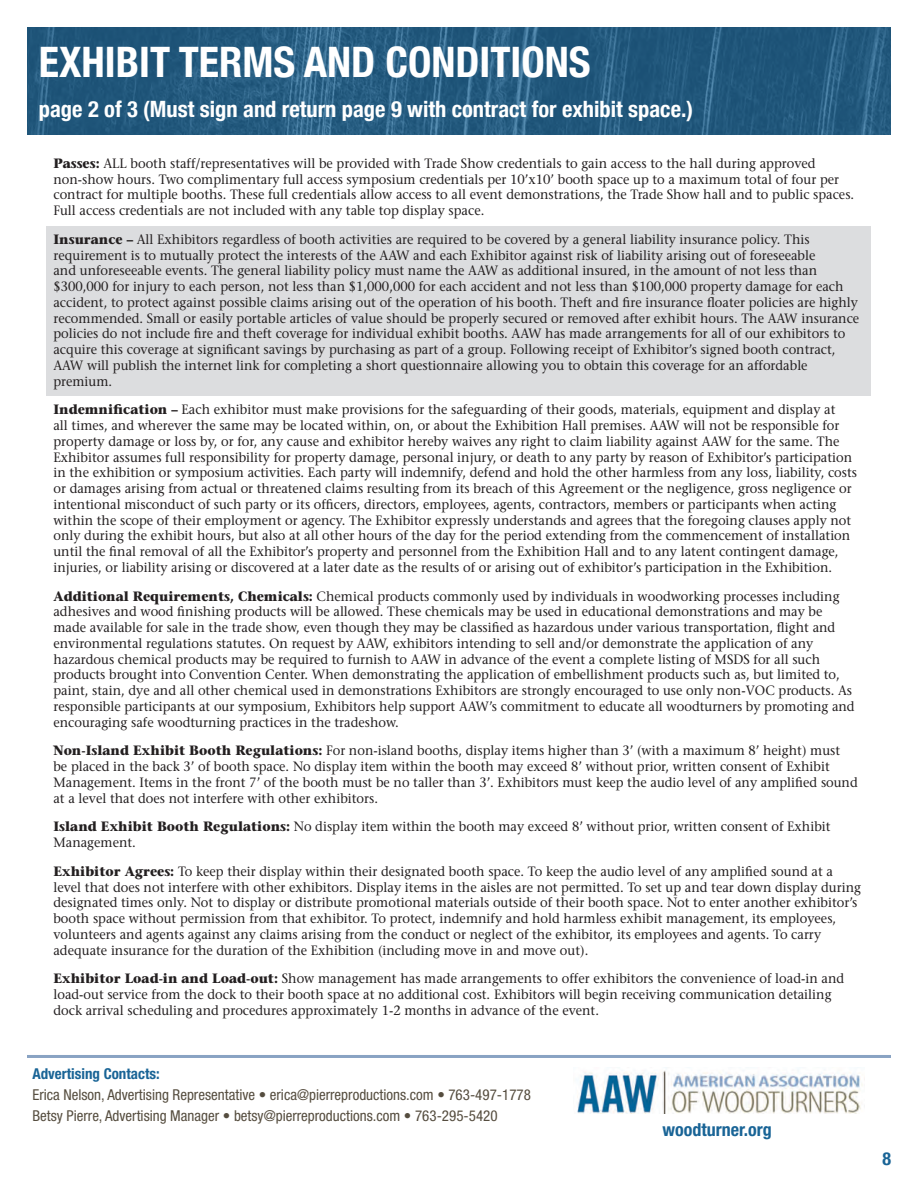
<style>
.page{position:relative;width:918px;height:1188px;background:#fff}
.page>*{position:absolute;margin:0;border:0;box-sizing:border-box;transform-origin:0 0}
.t1{font:700 condensed 42px "Helvetica Neue";color:#fff}
.t2{font:700 condensed 22.5px "Helvetica Neue";color:#fff}
.t3{font:700 condensed 18px "Helvetica Neue";color:#196496}
.t4{font:700 condensed 18px "Helvetica Neue";color:#196496}
.t5{font:condensed 15px/21px "Helvetica Neue";color:#554d3f}
.t6{font:700 condensed 15px "Helvetica Neue";color:#196496}
.t7{font:13.5px/15.8px "Stone Serif";color:#231f20;scale:.95 1}
.s1{font-weight:700}
</style>
<div class="page">
<img style="left:27px;top:27px;width:864px;height:108px">
<div style="left:46px;top:226px;width:825px;height:170px;background:#dcdddf"></div>
<img style="left:577px;top:1070px;width:288px;height:43px">
<hr style="left:27px;top:1055px;width:864px;height:3px;background:#89a3c3">
<h1 class="t1" style="left:39px;top:27px;width:553px">EXHIBIT TERMS AND CONDITIONS</h1>
<h2 class="t2" style="left:39px;top:91px;width:656px">page 2 of 3 (Must sign and return page 9 with contract for exhibit space.)</h2>
<p class="t7" style="left:53px;top:155px;width:844px"><span class="s1">Passes:</span> ALL booth staff/representatives will be provided with Trade Show credentials to gain access to the hall during approved non-show hours. Two complimentary full access symposium credentials per 10’x10’ booth space up to a maximum total of four per contract for multiple booths. These full credentials allow access to all event demonstrations, the Trade Show hall and to public spaces.<br>Full access credentials are not included with any table top display space.</p>
<p class="t7" style="left:53px;top:231px;width:850px"><span class="s1">Insurance –</span> All Exhibitors regardless of booth activities are required to be covered by a general liability insurance policy. This requirement is to mutually protect the interests of the AAW and each Exhibitor against risk of liability arising out of foreseeable<br>and unforeseeable events. The general liability policy must name the AAW as additional insured, in the amount of not less than $300,000 for injury to each person, not less than $1,000,000 for each accident and not less than $100,000 property damage for each accident, to protect against possible claims arising out of the operation of his booth. Theft and fire insurance floater policies are highly recommended. Small or easily portable articles of value should be properly secured or removed after exhibit hours. The AAW insurance policies do not include fire and theft coverage for individual exhibit booths. AAW has made arrangements for all of our exhibitors to acquire this coverage at significant savings by purchasing as part of a group. Following receipt of Exhibitor’s signed booth contract, AAW will publish the internet link for completing a short questionnaire allowing you to obtain this coverage for an affordable premium.</p>
<p class="t7" style="left:53px;top:402px;width:847px"><span class="s1">Indemnification –</span> Each exhibitor must make provisions for the safeguarding of their goods, materials, equipment and display at<br>all times, and wherever the same may be located within, on, or about the Exhibition Hall premises. AAW will not be responsible for property damage or loss by, or for, any cause and exhibitor hereby waives any right to claim liability against AAW for the same. The Exhibitor assumes full responsibility for property damage, personal injury, or death to any party by reason of Exhibitor’s participation in the exhibition or symposium activities. Each party will indemnify, defend and hold the other harmless from any loss, liability, costs or damages arising from actual or threatened claims resulting from its breach of this Agreement or the negligence, gross negligence or intentional misconduct of such party or its officers, directors, employees, agents, contractors, members or participants when acting within the scope of their employment or agency. The Exhibitor expressly understands and agrees that the foregoing clauses apply not only during the exhibit hours, but also at all other hours of the day for the period extending from the commencement of installation until the final removal of all the Exhibitor’s property and personnel from the Exhibition Hall and to any latent contingent damage, injuries, or liability arising or discovered at a later date as the results of or arising out of exhibitor’s participation in the Exhibition.</p>
<p class="t7" style="left:53px;top:588px;width:845px"><span class="s1">Additional Requirements, Chemicals:</span> Chemical products commonly used by individuals in woodworking processes including adhesives and wood finishing products will be allowed. These chemicals may be used in educational demonstrations and may be made available for sale in the trade show, even though they may be classified as hazardous under various transportation, flight and environmental regulations statutes. On request by AAW, exhibitors intending to sell and/or demonstrate the application of any hazardous chemical products may be required to furnish to AAW in advance of the event a complete listing of MSDS for all such products brought into Convention Center. When demonstrating the application of embellishment products such as, but limited to, paint, stain, dye and all other chemical used in demonstrations Exhibitors are strongly encouraged to use only non-VOC products. As responsible participants at our symposium, Exhibitors help support AAW’s commitment to educate all woodturners by promoting and encouraging safe woodturning practices in the tradeshow.</p>
<p class="t7" style="left:53px;top:743px;width:848px"><span class="s1">Non-Island Exhibit Booth Regulations:</span> For non-island booths, display items higher than 3’ (with a maximum 8’ height) must<br>be placed in the back 3’ of booth space. No display item within the booth may exceed 8’ without prior, written consent of Exhibit Management. Items in the front 7’ of the booth must be no taller than 3’. Exhibitors must keep the audio level of any amplified sound at a level that does not interfere with other exhibitors.</p>
<p class="t7" style="left:53px;top:819px;width:820px"><span class="s1">Island Exhibit Booth Regulations:</span> No display item within the booth may exceed 8’ without prior, written consent of Exhibit<br>Management.</p>
<p class="t7" style="left:53px;top:863px;width:852px"><span class="s1">Exhibitor Agrees:</span> To keep their display within their designated booth space. To keep the audio level of any amplified sound at a level that does not interfere with other exhibitors. Display items in the aisles are not permitted. To set up and tear down display during designated times only. Not to display or distribute promotional materials outside of their booth space. Not to enter another exhibitor’s booth space without permission from that exhibitor. To protect, indemnify and hold harmless exhibit management, its employees, volunteers and agents against any claims arising from the conduct or neglect of the exhibitor, its employees and agents. To carry adequate insurance for the duration of the Exhibition (including move in and move out).</p>
<p class="t7" style="left:53px;top:971px;width:834px"><span class="s1">Exhibitor Load-in and Load-out:</span> Show management has made arrangements to offer exhibitors the convenience of load-in and load-out service from the dock to their booth space at no additional cost. Exhibitors will begin receiving communication detailing dock arrival scheduling and procedures approximately 1-2 months in advance of the event.</p>
<p class="t6" style="left:32px;top:1065px;width:129px">Advertising Contacts:</p>
<p class="t5" style="left:32px;top:1085px;width:500px">Erica Nelson, Advertising Representative • erica@pierreproductions.com • 763-497-1778<br>Betsy Pierre, Advertising Manager • betsy@pierreproductions.com • 763-295-5420</p>
<h3 class="t3" style="left:663px;top:1118px;width:111px">woodturner.org</h3>
<h3 class="t4" style="left:882px;top:1144px;width:10px">8</h3>
</div>
